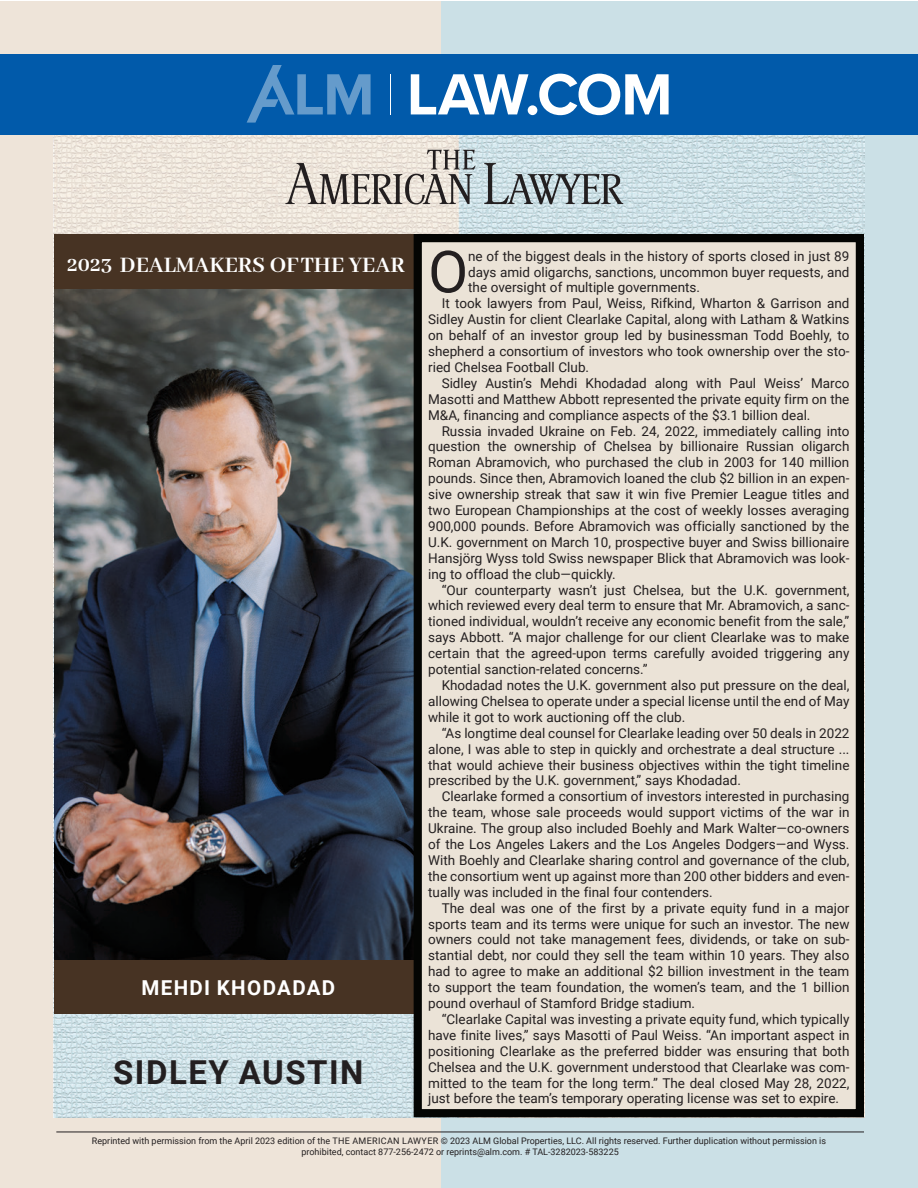
<style>
.page{position:relative;width:918px;height:1188px;background:#fff}
.page>*{position:absolute;margin:0;border:0;box-sizing:border-box;transform-origin:0 0}
.t1{font:58.2px "Roboto";color:#231f20}
.t2{font:700 33px "Roboto";letter-spacing:.045em;color:#231f20}
.t3{font:700 24px "Abhaya Libre";color:#fff}
.t4{font:700 20.55px "Roboto";letter-spacing:.065em;color:#fff}
.t5{font:13.5px "Roboto";color:#231f20}
.t6{font:9px/10.5px "Roboto";color:#231f20;text-align:center}
.s1{font-size:22.5px}
</style>
<div class="page">
<div style="left:441px;top:1px;width:477px;height:1186px;background:#cbe0e6"></div>
<div style="left:1px;top:1px;width:440px;height:1186px;background:#eee4d9"></div>
<img style="left:54px;top:135px;width:810px;height:982px">
<div style="left:0;top:55px;width:918px;height:80px;background:#015aaa"></div>
<hr style="left:391px;top:74px;width:1px;height:40px;background:#fff">
<svg style="left:247px;top:65px;width:124px;height:58px"></svg>
<svg style="left:411px;top:74px;width:117px;height:40px"></svg>
<div style="left:528px;top:105px;width:9px;height:10px;background:#fff;border-radius:50%"></div>
<svg style="left:539px;top:74px;width:130px;height:41px"></svg>
<hr style="left:56px;top:1132px;width:808px;height:1px;background:#231f20">
<svg style="left:484px;top:163px;width:139px;height:41px"></svg>
<svg style="left:285px;top:149px;width:191px;height:55px"></svg>
<div style="left:54px;top:234px;width:370px;height:56px;background:#473323"></div>
<img style="left:54px;top:290px;width:360px;height:671px">
<div style="left:54px;top:961px;width:369px;height:53px;background:#473323"></div>
<div style="left:414px;top:234px;width:450px;height:883px;background:#ebe3d7;border:8px solid #040503"></div>
<h3 class="t3" style="left:67px;top:252px;width:339px"><span class="s1">2023</span> DEALMAKERS OF THE YEAR</h3>
<h3 class="t4" style="left:141px;top:973px;width:195px">MEHDI KHODADAD</h3>
<h2 class="t2" style="left:113px;top:1049px;width:252px">SIDLEY AUSTIN</h2>
<h1 class="t1" style="left:428px;top:231px;width:42px">O</h1>
<p class="t5" style="left:468px;top:246px;width:383px">ne of the biggest deals in the history of sports closed in just 89</p>
<p class="t5" style="left:468px;top:262px;width:383px">days amid oligarchs, sanctions, uncommon buyer requests, and</p>
<p class="t5" style="left:468px;top:278px;width:233px">the oversight of multiple governments.</p>
<p class="t5" style="left:442px;top:294px;width:409px">It took lawyers from Paul, Weiss, Rifkind, Wharton &amp; Garrison and</p>
<p class="t5" style="left:428px;top:310px;width:423px">Sidley Austin for client Clearlake Capital, along with Latham &amp; Watkins</p>
<p class="t5" style="left:428px;top:326px;width:423px">on behalf of an investor group led by businessman Todd Boehly, to</p>
<p class="t5" style="left:428px;top:342px;width:423px">shepherd a consortium of investors who took ownership over the sto-</p>
<p class="t5" style="left:428px;top:358px;width:162px">ried Chelsea Football Club.</p>
<p class="t5" style="left:442px;top:374px;width:409px">Sidley Austin’s Mehdi Khodadad along with Paul Weiss’ Marco</p>
<p class="t5" style="left:428px;top:389px;width:423px">Masotti and Matthew Abbott represented the private equity firm on the</p>
<p class="t5" style="left:428px;top:405px;width:384px">M&amp;A, financing and compliance aspects of the $3.1 billion deal.</p>
<p class="t5" style="left:442px;top:421px;width:409px">Russia invaded Ukraine on Feb. 24, 2022, immediately calling into</p>
<p class="t5" style="left:428px;top:437px;width:423px">question the ownership of Chelsea by billionaire Russian oligarch</p>
<p class="t5" style="left:428px;top:453px;width:423px">Roman Abramovich, who purchased the club in 2003 for 140 million</p>
<p class="t5" style="left:428px;top:469px;width:423px">pounds. Since then, Abramovich loaned the club $2 billion in an expen-</p>
<p class="t5" style="left:428px;top:485px;width:423px">sive ownership streak that saw it win five Premier League titles and</p>
<p class="t5" style="left:428px;top:501px;width:423px">two European Championships at the cost of weekly losses averaging</p>
<p class="t5" style="left:428px;top:517px;width:423px">900,000 pounds. Before Abramovich was officially sanctioned by the</p>
<p class="t5" style="left:428px;top:533px;width:423px">U.K. government on March 10, prospective buyer and Swiss billionaire</p>
<p class="t5" style="left:428px;top:549px;width:423px">Hansjörg Wyss told Swiss newspaper Blick that Abramovich was look-</p>
<p class="t5" style="left:428px;top:564px;width:189px">ing to offload the club—quickly.</p>
<p class="t5" style="left:442px;top:580px;width:409px">“Our counterparty wasn’t just Chelsea, but the U.K. government,</p>
<p class="t5" style="left:428px;top:596px;width:423px">which reviewed every deal term to ensure that Mr. Abramovich, a sanc-</p>
<p class="t5" style="left:428px;top:612px;width:423px">tioned individual, wouldn’t receive any economic benefit from the sale,”</p>
<p class="t5" style="left:428px;top:628px;width:423px">says Abbott. “A major challenge for our client Clearlake was to make</p>
<p class="t5" style="left:428px;top:644px;width:423px">certain that the agreed-upon terms carefully avoided triggering any</p>
<p class="t5" style="left:428px;top:660px;width:221px">potential sanction-related concerns.”</p>
<p class="t5" style="left:442px;top:676px;width:409px">Khodadad notes the U.K. government also put pressure on the deal,</p>
<p class="t5" style="left:428px;top:692px;width:423px">allowing Chelsea to operate under a special license until the end of May</p>
<p class="t5" style="left:428px;top:708px;width:259px">while it got to work auctioning off the club.</p>
<p class="t5" style="left:442px;top:723px;width:409px">“As longtime deal counsel for Clearlake leading over 50 deals in 2022</p>
<p class="t5" style="left:428px;top:739px;width:423px">alone, I was able to step in quickly and orchestrate a deal structure ...</p>
<p class="t5" style="left:428px;top:755px;width:423px">that would achieve their business objectives within the tight timeline</p>
<p class="t5" style="left:428px;top:771px;width:314px">prescribed by the U.K. government,” says Khodadad.</p>
<p class="t5" style="left:442px;top:787px;width:409px">Clearlake formed a consortium of investors interested in purchasing</p>
<p class="t5" style="left:428px;top:803px;width:423px">the team, whose sale proceeds would support victims of the war in</p>
<p class="t5" style="left:428px;top:819px;width:423px">Ukraine. The group also included Boehly and Mark Walter—co-owners</p>
<p class="t5" style="left:428px;top:835px;width:423px">of the Los Angeles Lakers and the Los Angeles Dodgers—and Wyss.</p>
<p class="t5" style="left:428px;top:851px;width:423px">With Boehly and Clearlake sharing control and governance of the club,</p>
<p class="t5" style="left:428px;top:867px;width:423px">the consortium went up against more than 200 other bidders and even-</p>
<p class="t5" style="left:428px;top:882px;width:286px">tually was included in the final four contenders.</p>
<p class="t5" style="left:442px;top:898px;width:409px">The deal was one of the first by a private equity fund in a major</p>
<p class="t5" style="left:428px;top:914px;width:423px">sports team and its terms were unique for such an investor. The new</p>
<p class="t5" style="left:428px;top:930px;width:423px">owners could not take management fees, dividends, or take on sub-</p>
<p class="t5" style="left:428px;top:946px;width:423px">stantial debt, nor could they sell the team within 10 years. They also</p>
<p class="t5" style="left:428px;top:962px;width:423px">had to agree to make an additional $2 billion investment in the team</p>
<p class="t5" style="left:428px;top:978px;width:423px">to support the team foundation, the women’s team, and the 1 billion</p>
<p class="t5" style="left:428px;top:994px;width:268px">pound overhaul of Stamford Bridge stadium.</p>
<p class="t5" style="left:442px;top:1010px;width:409px">“Clearlake Capital was investing a private equity fund, which typically</p>
<p class="t5" style="left:428px;top:1026px;width:423px">have finite lives,” says Masotti of Paul Weiss. “An important aspect in</p>
<p class="t5" style="left:428px;top:1042px;width:423px">positioning Clearlake as the preferred bidder was ensuring that both</p>
<p class="t5" style="left:428px;top:1057px;width:423px">Chelsea and the U.K. government understood that Clearlake was com-</p>
<p class="t5" style="left:428px;top:1073px;width:423px">mitted to the team for the long term.” The deal closed May 28, 2022,</p>
<p class="t5" style="left:428px;top:1089px;width:412px">just before the team’s temporary operating license was set to expire.</p>
<p class="t6" style="left:92px;top:1135px;width:736px">Reprinted with permission from the April 2023 edition of the THE AMERICAN LAWYER © 2023 ALM Global Properties, LLC. All rights reserved. Further duplication without permission is prohibited, contact 877-256-2472 or reprints@alm.com. # TAL-3282023-583225</p>
</div>
